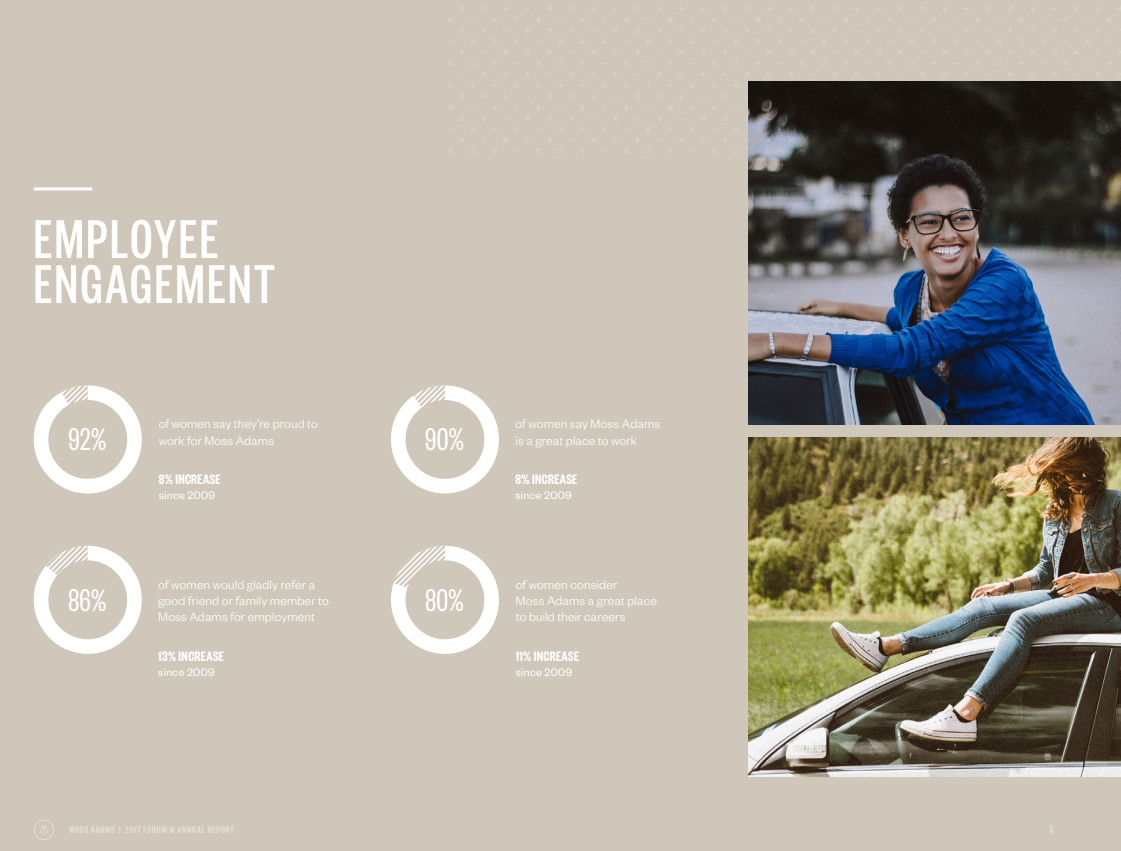
<style>
.page{position:relative;width:1121px;height:851px;background:#fff}
.page>*{position:absolute;margin:0;border:0;box-sizing:border-box;transform-origin:0 0}
.t1{font:500 60px/45px "Founders Grotesk X Cond";letter-spacing:.04em;color:#fff}
.t2{font:34.5px "Founders Grotesk X Cond";letter-spacing:.01em;color:#fff}
.t3{font:600 15px "Founders Grotesk X Cond";letter-spacing:.025em;color:#fff}
.t4{font:300 13.5px/16.2px "Founders Grotesk";letter-spacing:.015em;color:#fff}
.t5{font:12px "Founders Grotesk";letter-spacing:.025em;color:#fff}
.t6{font:500 10.5px "Founders Grotesk X Cond";letter-spacing:.09em;color:#e7e3dd}
</style>
<div class="page">
<div style="left:0;top:0;width:1120px;height:850px;background:#cfc7ba"></div>
<img style="left:748px;top:438px;width:372px;height:338px">
<img style="left:748px;top:158px;width:372px;height:266px">
<svg style="left:34px;top:385px;width:108px;height:108px"></svg>
<div style="left:48px;top:400px;width:79px;height:79px;background:#cfc7ba;border-radius:50%"></div>
<svg style="left:34px;top:545px;width:108px;height:108px"></svg>
<div style="left:48px;top:560px;width:79px;height:79px;background:#cfc7ba;border-radius:50%"></div>
<svg style="left:391px;top:385px;width:108px;height:108px"></svg>
<div style="left:405px;top:400px;width:79px;height:79px;background:#cfc7ba;border-radius:50%"></div>
<svg style="left:391px;top:545px;width:108px;height:108px"></svg>
<div style="left:405px;top:560px;width:79px;height:79px;background:#cfc7ba;border-radius:50%"></div>
<svg style="left:34px;top:820px;width:20px;height:20px"></svg>
<svg style="left:448px;top:6px;width:672px;height:152px"></svg>
<hr style="left:34px;top:187px;width:58px;height:3px;background:#fff">
<h1 class="t1" style="left:34px;top:214px;width:243px">EMPLOYEE<br>ENGAGEMENT</h1>
<h2 class="t2" style="left:69px;top:420px;width:39px">92%</h2>
<h2 class="t2" style="left:68px;top:580px;width:39px">86%</h2>
<p class="t4" style="left:159px;top:415px;width:161px">of women say they’re proud to work for Moss Adams</p>
<p class="t3" style="left:159px;top:470px;width:63px">8% INCREASE</p>
<p class="t5" style="left:159px;top:487px;width:58px">since 2009</p>
<p class="t4" style="left:158px;top:575px;width:172px">of women would gladly refer a good friend or family member to<br>Moss Adams for employment</p>
<p class="t3" style="left:158px;top:646px;width:67px">13% INCREASE</p>
<p class="t5" style="left:158px;top:664px;width:58px">since 2009</p>
<h2 class="t2" style="left:425px;top:420px;width:40px">90%</h2>
<h2 class="t2" style="left:425px;top:580px;width:40px">80%</h2>
<p class="t4" style="left:515px;top:415px;width:146px">of women say Moss Adams is a great place to work</p>
<p class="t3" style="left:515px;top:470px;width:63px">8% INCREASE</p>
<p class="t5" style="left:515px;top:487px;width:58px">since 2009</p>
<p class="t4" style="left:516px;top:575px;width:143px">of women consider<br>Moss Adams a great place to build their careers</p>
<p class="t3" style="left:516px;top:646px;width:65px">11% INCREASE</p>
<p class="t5" style="left:516px;top:664px;width:58px">since 2009</p>
<p class="t6" style="left:69px;top:823px;width:166px">MOSS ADAMS | 2017 FORUM W ANNUAL REPORT</p>
<p class="t6" style="left:1049px;top:823px;width:5px">5</p>
</div>
